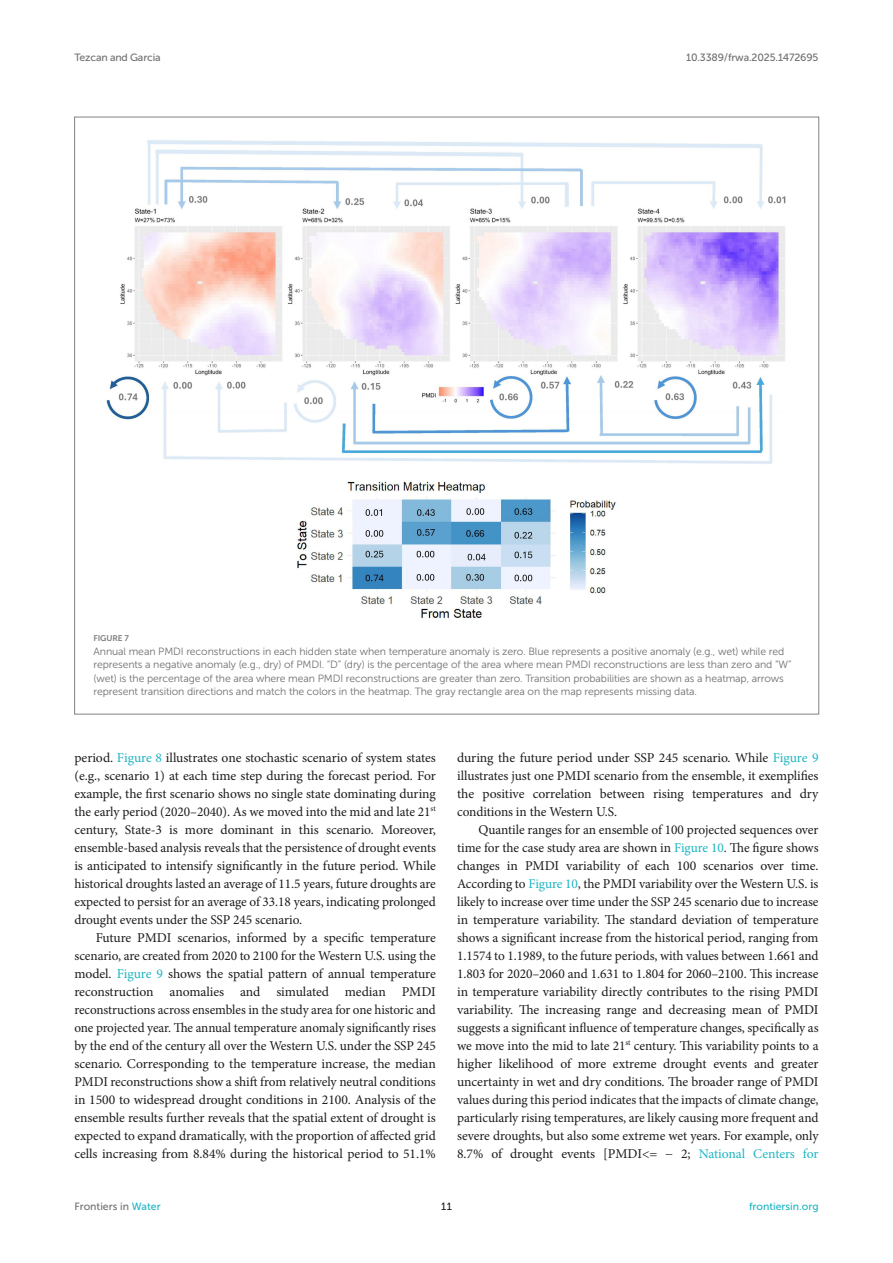
<style>
.page{position:relative;width:893px;height:1263px;background:#fff}
.page>*{position:absolute;margin:0;border:0;box-sizing:border-box;transform-origin:0 0}
.TEXT{font:13.5px/18px "Minion Pro";letter-spacing:-.005em;color:#1b1c1b;text-align:justify}
.FIG_LEG{font:10.5px/13.5px "Museo Sans 300";letter-spacing:-.01em;color:#706f70}
.t1{font:10.5px "Museo Sans 500";letter-spacing:-.015em;color:#706f70}
.t2{font:10.5px "Museo Sans 500";color:#1db5c3}
.t3{font:10.5px "Museo Sans 500";color:#1b1c1b}
.FIG_HD{font:8.25px "Museo Sans 700";letter-spacing:-.01em;color:#7e7f7f}
.s1{color:#1db5c3}
</style>
<div class="page">
<img style="left:106px;top:140px;width:680px;height:479px">
<p class="t1" style="left:74px;top:51px;width:88px">Tezcan and Garcia</p>
<p class="t1" style="left:686px;top:51px;width:134px">10.3389/frwa.2025.1472695</p>
<p class="FIG_HD" style="left:94px;top:634px;width:37px">FIGURE 7</p>
<p class="FIG_LEG" style="left:94px;top:644px;width:699px">Annual mean PMDI reconstructions in each hidden state when temperature anomaly is zero. Blue represents a positive anomaly (e.g., wet) while red represents a negative anomaly (e.g., dry) of PMDI. “D” (dry) is the percentage of the area where mean PMDI reconstructions are less than zero and “W” (wet) is the percentage of the area where mean PMDI reconstructions are greater than zero. Transition probabilities are shown as a heatmap, arrows represent transition directions and match the colors in the heatmap. The gray rectangle area on the map represents missing data.</p>
<p class="TEXT" style="left:74px;top:749px;width:363px">period. <span class="s1">Figure 8</span> illustrates one stochastic scenario of system states (e.g., scenario 1) at each time step during the forecast period. For example, the first scenario shows no single state dominating during the early period (2020–2040). As we moved into the mid and late 21<sup>st </sup>century, State-3 is more dominant in this scenario. Moreover, ensemble-based analysis reveals that the persistence of drought events is anticipated to intensify significantly in the future period. While historical droughts lasted an average of 11.5 years, future droughts are expected to persist for an average of 33.18 years, indicating prolonged drought events under the SSP 245 scenario.</p>
<p class="TEXT" style="left:74px;top:929px;width:363px;text-indent:21px">Future PMDI scenarios, informed by a specific temperature scenario, are created from 2020 to 2100 for the Western U.S. using the model. <span class="s1">Figure 9</span> shows the spatial pattern of annual temperature reconstruction anomalies and simulated median PMDI reconstructions across ensembles in the study area for one historic and one projected year. The annual temperature anomaly significantly rises by the end of the century all over the Western U.S. under the SSP 245 scenario. Corresponding to the temperature increase, the median PMDI reconstructions show a shift from relatively neutral conditions in 1500 to widespread drought conditions in 2100. Analysis of the ensemble results further reveals that the spatial extent of drought is expected to expand dramatically, with the proportion of affected grid cells increasing from 8.84% during the historical period to 51.1%</p>
<p class="TEXT" style="left:457px;top:749px;width:363px">during the future period under SSP 245 scenario. While <span class="s1">Figure 9 </span>illustrates just one PMDI scenario from the ensemble, it exemplifies the positive correlation between rising temperatures and dry conditions in the Western U.S.</p>
<p class="TEXT" style="left:457px;top:821px;width:363px;text-indent:21px">Quantile ranges for an ensemble of 100 projected sequences over time for the case study area are shown in <span class="s1">Figure 10</span>. The figure shows changes in PMDI variability of each 100 scenarios over time.<br>According to <span class="s1">Figure 10</span>, the PMDI variability over the Western U.S. is likely to increase over time under the SSP 245 scenario due to increase in temperature variability. The standard deviation of temperature shows a significant increase from the historical period, ranging from 1.1574 to 1.1989, to the future periods, with values between 1.661 and 1.803 for 2020–2060 and 1.631 to 1.804 for 2060–2100. This increase in temperature variability directly contributes to the rising PMDI variability. The increasing range and decreasing mean of PMDI suggests a significant influence of temperature changes, specifically as we move into the mid to late 21<sup>st</sup> century. This variability points to a higher likelihood of more extreme drought events and greater uncertainty in wet and dry conditions. The broader range of PMDI values during this period indicates that the impacts of climate change, particularly rising temperatures, are likely causing more frequent and severe droughts, but also some extreme wet years. For example, only 8.7% of drought events [PMDI&lt;= − 2; <span class="s1">National Centers for</span></p>
<p class="t1" style="left:74px;top:1200px;width:88px">Frontiers in <span class="s1">Water</span></p>
<p class="t3" style="left:441px;top:1200px;width:12px">11</p>
<p class="t2" style="left:749px;top:1200px;width:71px">frontiersin.org</p>
</div>
